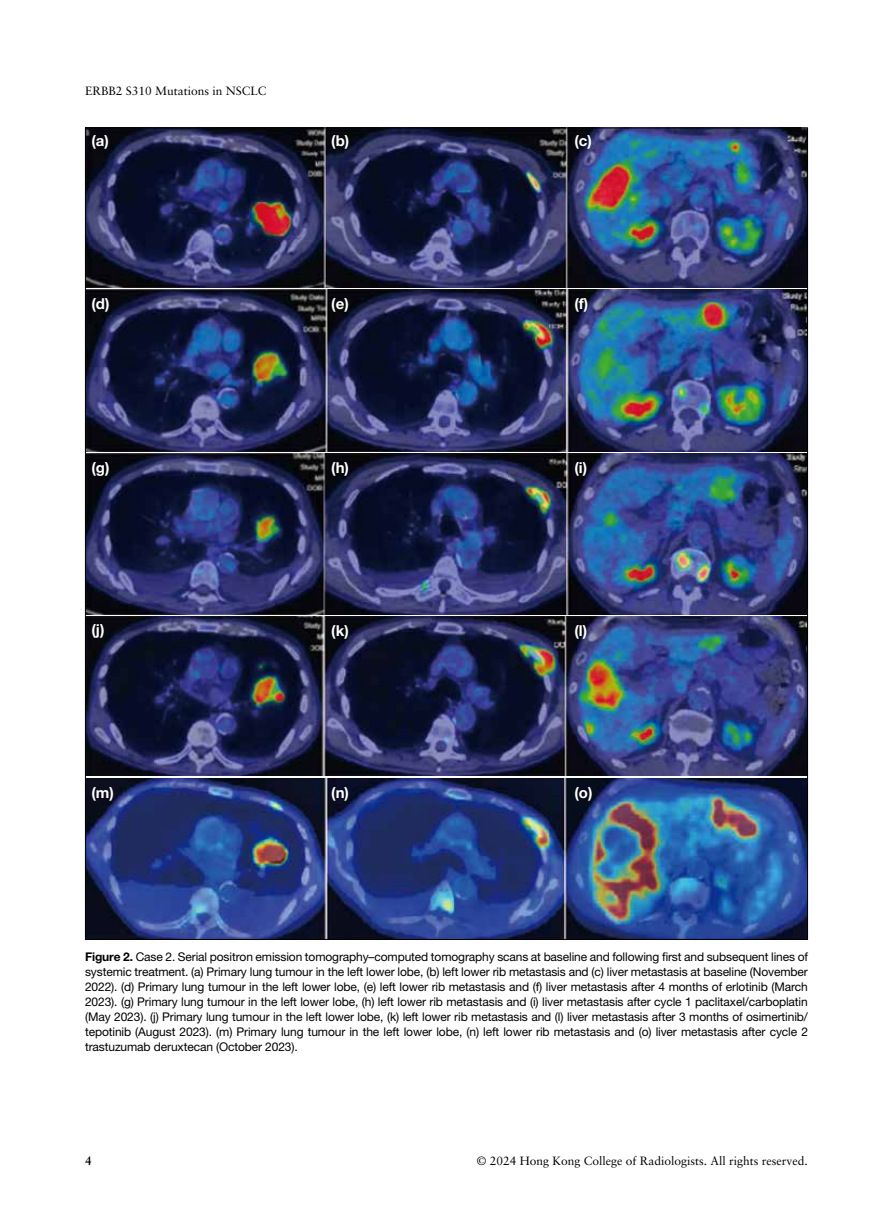
<style>
.page{position:relative;width:893px;height:1229px;background:#fff}
.page>*{position:absolute;margin:0;border:0;box-sizing:border-box;transform-origin:0 0}
.t1{font:700 15px "Helvetica Neue";color:#fff}
.t2{font:12px/15px "Helvetica Neue";letter-spacing:-.01em;color:#000;text-align:justify}
.t3{font:12px "Sabon";color:#000}
.t4{font:700 12px "Sabon";color:#000}
.s1{font-weight:700}
</style>
<div class="page">
<img style="left:87px;top:130px;width:719px;height:157px">
<img style="left:87px;top:290px;width:719px;height:161px">
<img style="left:87px;top:454px;width:719px;height:160px">
<img style="left:87px;top:617px;width:719px;height:159px">
<img style="left:87px;top:779px;width:719px;height:159px">
<p class="t3" style="left:85px;top:84px;width:183px">ERBB2 S310 Mutations in NSCLC</p>
<p class="t1" style="left:91px;top:131px;width:19px">(a)</p>
<p class="t1" style="left:331px;top:131px;width:20px">(b)</p>
<p class="t1" style="left:574px;top:131px;width:19px">(c)</p>
<p class="t1" style="left:91px;top:294px;width:20px">(d)</p>
<p class="t1" style="left:331px;top:294px;width:19px">(e)</p>
<p class="t1" style="left:574px;top:294px;width:15px">(f)</p>
<p class="t1" style="left:91px;top:458px;width:20px">(g)</p>
<p class="t1" style="left:331px;top:459px;width:19px">(h)</p>
<p class="t1" style="left:574px;top:459px;width:14px">(i)</p>
<p class="t1" style="left:91px;top:621px;width:15px">(j)</p>
<p class="t1" style="left:331px;top:621px;width:19px">(k)</p>
<p class="t1" style="left:574px;top:621px;width:14px">(l)</p>
<p class="t1" style="left:91px;top:783px;width:24px">(m)</p>
<p class="t1" style="left:331px;top:783px;width:19px">(n)</p>
<p class="t1" style="left:574px;top:783px;width:20px">(o)</p>
<p class="t2" style="left:85px;top:949px;width:724px"><span class="s1">Figure 2.</span> Case 2. Serial positron emission tomography–computed tomography scans at baseline and following first and subsequent lines of systemic treatment. (a) Primary lung tumour in the left lower lobe, (b) left lower rib metastasis and (c) liver metastasis at baseline (November 2022). (d) Primary lung tumour in the left lower lobe, (e) left lower rib metastasis and (f) liver metastasis after 4 months of erlotinib (March 2023). (g) Primary lung tumour in the left lower lobe, (h) left lower rib metastasis and (i) liver metastasis after cycle 1 paclitaxel/carboplatin (May 2023). (j) Primary lung tumour in the left lower lobe, (k) left lower rib metastasis and (l) liver metastasis after 3 months of osimertinib/ tepotinib (August 2023). (m) Primary lung tumour in the left lower lobe, (n) left lower rib metastasis and (o) liver metastasis after cycle 2 trastuzumab deruxtecan (October 2023).</p>
<p class="t4" style="left:85px;top:1153px;width:8px">4</p>
<p class="t3" style="left:477px;top:1153px;width:333px">© 2024 Hong Kong College of Radiologists. All rights reserved.</p>
</div>
